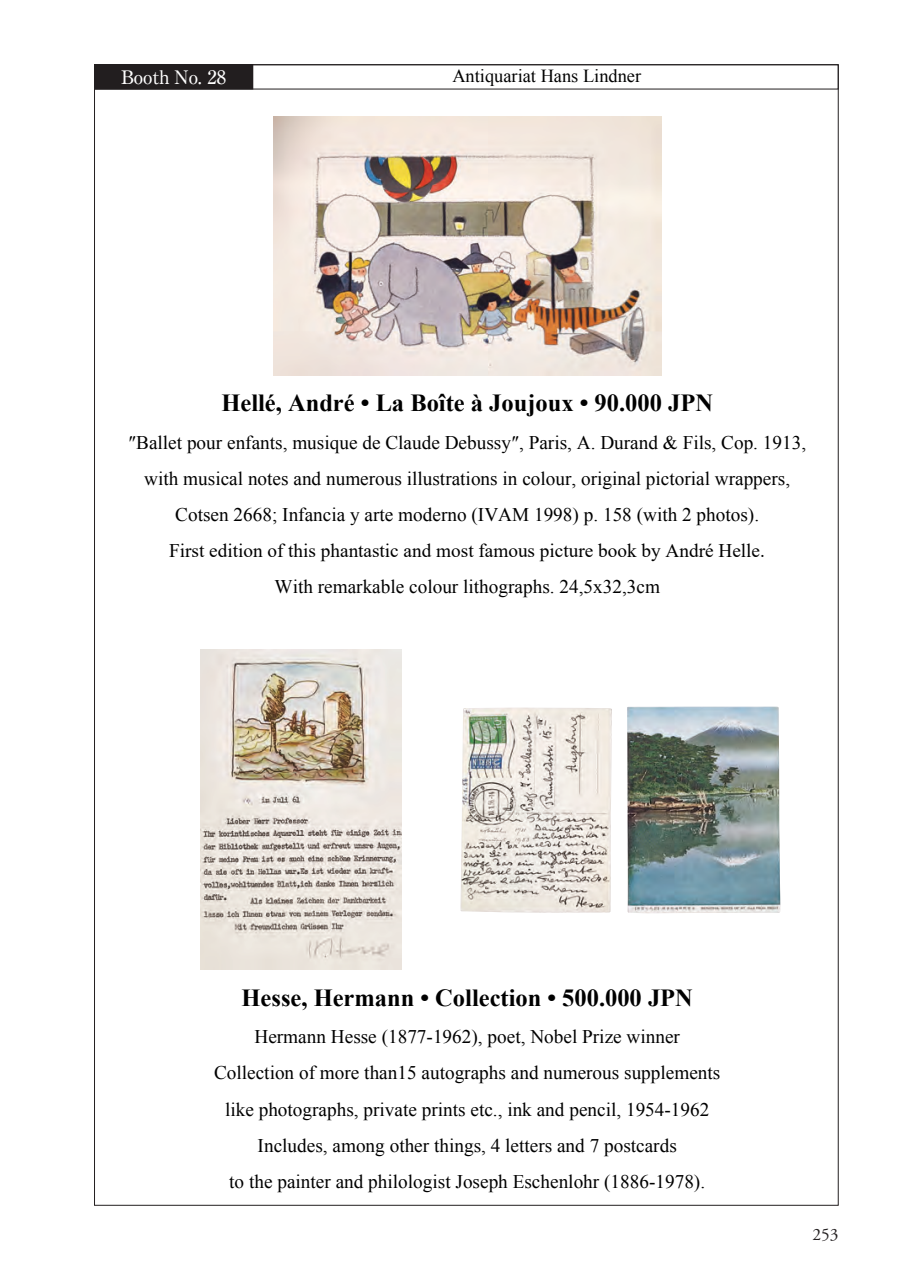
<style>
.page{position:relative;width:903px;height:1275px;background:#fff}
.page>*{position:absolute;margin:0;border:0;box-sizing:border-box;transform-origin:0 0}
.t1{font:700 24.5px "Times New Roman";color:#000}
.t2{font:700 24.5px "Times New Roman";color:#000}
.t3{font:19.25px/36.1px "Times New Roman";color:#000;text-align:center}
.t4{font:19.25px "Times New Roman";color:#000}
.t5{font:500 18.55px "Ryumin Pro";color:#fff}
.t6{font:18.38px "Times New Roman";color:#000}
.t7{font:17.32px "Adobe Garamond Pro";color:#231f20}
.s1{font-style:inherit}
</style>
<div class="page">
<img style="left:273px;top:117px;width:389px;height:258px">
<img style="left:201px;top:650px;width:200px;height:320px">
<img style="left:460px;top:706px;width:320px;height:207px">
<div style="left:94px;top:64px;width:744px;height:25px;border:1px solid #231f20"></div>
<div style="left:94px;top:65px;width:159px;height:24px;background:#221e1f"></div>
<div style="left:94px;top:64px;width:159px;height:25px;border:1px solid #231f20"></div>
<p class="t5" style="left:121px;top:62px;width:107px">Booth No. 28</p>
<p class="t6" style="left:452px;top:64px;width:190px">Antiquariat Hans Lindner</p>
<p class="t1" style="left:221px;top:385px;width:493px">Hellé, André • La Boîte à Joujoux • <span class="s1">90.000 JPN</span></p>
<p class="t3" style="left:128px;top:424px;width:679px"><span class="s1">″</span>Ballet pour enfants, musique de Claude Debussy<span class="s1">″</span>, Paris, A. Durand &amp; Fils, Cop. 1913, with musical notes and numerous illustrations in colour, original pictorial wrappers,<br>Cotsen 2668; Infancia y arte moderno (IVAM 1998) p. 158 (with 2 photos).</p>
<p class="t4" style="left:169px;top:537px;width:597px">First edition of this phantastic and most famous picture book by André Helle.</p>
<p class="t3" style="left:274px;top:569px;width:387px">With remarkable colour lithographs. 24,5x32,3cm</p>
<p class="t2" style="left:242px;top:981px;width:453px">Hesse, Hermann <span class="s1">•</span> Collection <span class="s1">•</span> 500.000 JPN</p>
<p class="t3" style="left:214px;top:1018px;width:508px">Hermann Hesse (1877-1962), poet, Nobel Prize winner Collection of more than15 autographs and numerous supplements like photographs, private prints etc., ink and pencil, 1954-1962<br>Includes, among other things, 4 letters and 7 postcards<br>to the painter and philologist Joseph Eschenlohr (1886-1978).</p>
<p class="t7" style="left:812px;top:1224px;width:28px">253</p>
</div>
